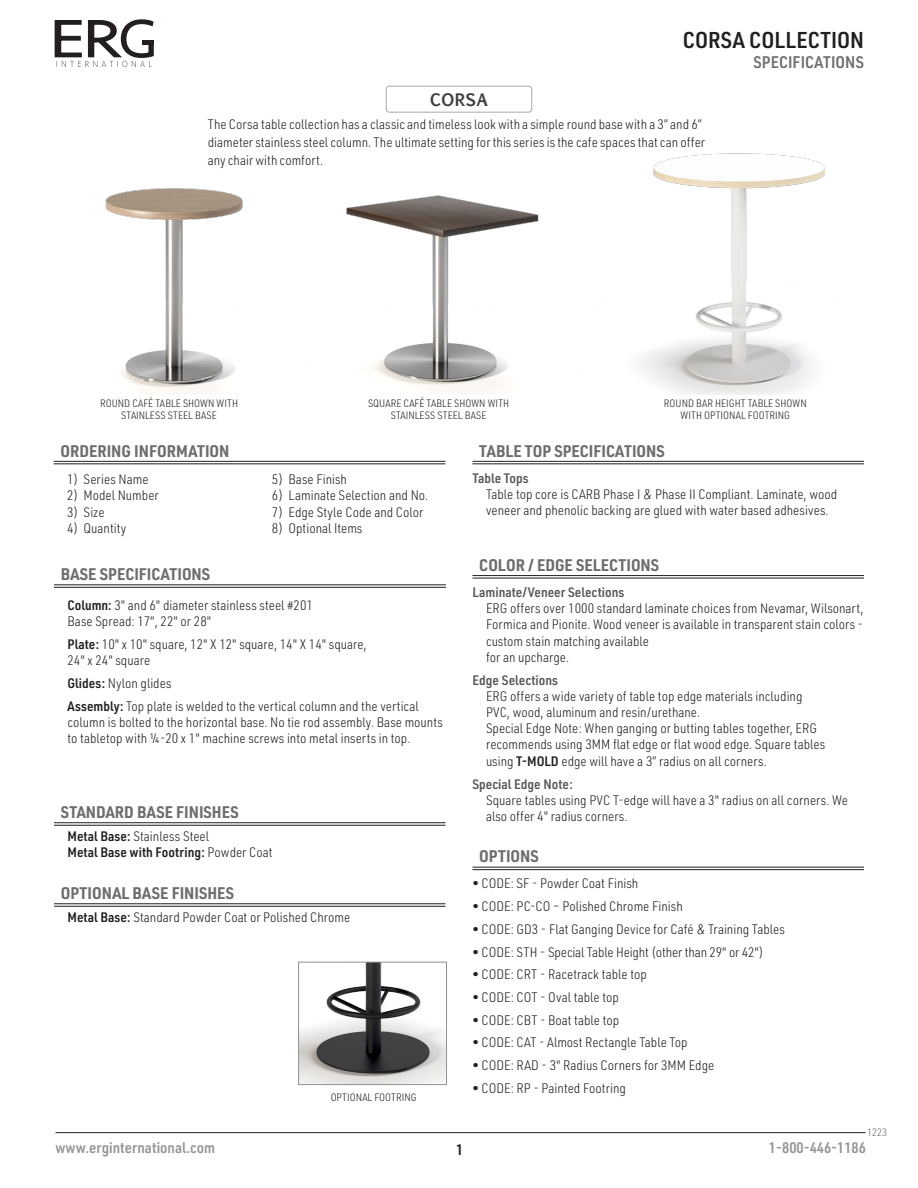
<style>
.page{position:relative;width:918px;height:1188px;background:#fff}
.page>*{position:absolute;margin:0;border:0;box-sizing:border-box;transform-origin:0 0}
.H_RT_PG_HEADER{font:600 22.5px "URWDIN Semi Cond";letter-spacing:.01em;color:#231f20}
.NEW_Subhead_rule_below{font:700 16.5px "URWDIN Semi Cond";color:#6c6d70}
.H_RT_PG_HEADER-2{font:600 16.5px "URWDIN Semi Cond";letter-spacing:.01em;color:#6c6d70}
.HLftPgModelHeader{font:700 16.5px "Euphemia UCAS";letter-spacing:.005em;color:#3e3e3f}
.t1{font:600 15px "URWDIN Semi Cond";color:#939598}
.t2{font:600 15px "URWDIN Semi Cond";color:#231f20}
.New_List_text{font:300 13.5px/16.2px "URWDIN Semi Cond";color:#231f20}
.New_List_-_Hanging_indent{font:300 13.5px/16.2px "URWDIN Semi Cond";color:#231f20}
.New_Option_Bullets{font:300 13.5px "URWDIN Semi Cond";color:#231f20}
.New_Intro_text{font:300 13.5px/18px "URWDIN Semi Cond";color:#231f20}
.New_Subhead_9pt_80{font:600 13.5px "URWDIN Semi Cond";color:#57585a}
.New_List_text-2{font:600 13.5px "URWDIN Semi Cond";color:#231f20}
.NEW_Callout_7_point{font:300 10.5px/12.6px "URWDIN Semi Cond";color:#231f20;text-align:center}
.t3{font:300 10.5px "URWDIN Semi Cond";color:#6c6d70}
.s1{font-weight:600}
.s2{font-weight:300}
</style>
<div class="page">
<hr style="left:56px;top:1132px;width:810px;height:1px;background:#231f20">
<svg style="left:54px;top:19px;width:100px;height:48px"></svg>
<div style="left:143px;top:40px;width:11px;height:5px;background:#231f20"></div>
<img style="left:105px;top:188px;width:138px;height:207px">
<hr style="left:54px;top:585px;width:392px;height:1px;background:#231f20">
<hr style="left:54px;top:587px;width:392px;height:1px;background:#231f20">
<img style="left:346px;top:195px;width:193px;height:200px">
<img style="left:639px;top:153px;width:186px;height:242px">
<div style="left:386px;top:86px;width:146px;height:27px;border:1px solid #a8a9ad;border-radius:3px"></div>
<hr style="left:472px;top:867px;width:392px;height:1px;background:#231f20">
<hr style="left:472px;top:869px;width:392px;height:1px;background:#231f20">
<hr style="left:472px;top:575px;width:392px;height:1px;background:#231f20">
<hr style="left:472px;top:578px;width:392px;height:1px;background:#231f20">
<hr style="left:472px;top:461px;width:392px;height:1px;background:#231f20">
<hr style="left:472px;top:464px;width:392px;height:1px;background:#231f20">
<hr style="left:54px;top:461px;width:391px;height:1px;background:#231f20">
<hr style="left:54px;top:464px;width:391px;height:1px;background:#231f20">
<hr style="left:54px;top:822px;width:392px;height:1px;background:#231f20">
<hr style="left:54px;top:825px;width:392px;height:1px;background:#231f20">
<hr style="left:54px;top:904px;width:392px;height:1px;background:#231f20">
<hr style="left:54px;top:906px;width:392px;height:1px;background:#231f20">
<img style="left:300px;top:964px;width:145px;height:119px">
<div style="left:298px;top:962px;width:149px;height:123px;border:1px solid #919295"></div>
<p class="H_RT_PG_HEADER" style="left:683px;top:25px;width:183px">CORSA COLLECTION</p>
<p class="H_RT_PG_HEADER-2" style="left:754px;top:51px;width:112px">SPECIFICATIONS</p>
<p class="HLftPgModelHeader" style="left:430px;top:87px;width:60px">CORSA</p>
<p class="New_Intro_text" style="left:208px;top:115px;width:499px">The Corsa table collection has a classic and timeless look with a simple round base with a 3” and 6” diameter stainless steel column. The ultimate setting for this series is the cafe spaces that can offer any chair with comfort.</p>
<p class="NEW_Callout_7_point" style="left:100px;top:397px;width:139px">ROUND CAFÉ TABLE SHOWN WITH<br>STAINLESS STEEL BASE</p>
<p class="NEW_Subhead_rule_below" style="left:60px;top:439px;width:171px">ORDERING INFORMATION</p>
<p class="New_List_text" style="left:67px;top:470px;width:83px">1) Series Name</p>
<p class="New_List_text" style="left:67px;top:487px;width:93px">2) Model Number</p>
<p class="New_List_text" style="left:67px;top:503px;width:39px">3) Size</p>
<p class="New_List_text" style="left:67px;top:520px;width:61px">4) Quantity</p>
<p class="NEW_Callout_7_point" style="left:368px;top:397px;width:143px">SQUARE CAFÉ TABLE SHOWN WITH<br>STAINLESS STEEL BASE</p>
<p class="NEW_Callout_7_point" style="left:664px;top:397px;width:144px">ROUND BAR HEIGHT TABLE SHOWN<br>WITH OPTIONAL FOOTRING</p>
<p class="New_List_text" style="left:272px;top:470px;width:77px">5) Base Finish</p>
<p class="New_List_text" style="left:272px;top:487px;width:158px">6) Laminate Selection and No.</p>
<p class="New_List_text" style="left:272px;top:503px;width:153px">7) Edge Style Code and Color</p>
<p class="New_List_text" style="left:272px;top:520px;width:92px">8) Optional Items</p>
<p class="NEW_Subhead_rule_below" style="left:479px;top:439px;width:187px">TABLE TOP SPECIFICATIONS</p>
<p class="New_Subhead_9pt_80" style="left:472px;top:469px;width:58px">Table Tops</p>
<p class="New_List_text" style="left:486px;top:486px;width:353px">Table top core is CARB Phase I &amp; Phase II Compliant. Laminate, wood veneer and phenolic backing are glued with water based adhesives.</p>
<p class="NEW_Subhead_rule_below" style="left:61px;top:563px;width:151px">BASE SPECIFICATIONS</p>
<p class="New_List_-_Hanging_indent" style="left:68px;top:596px;width:247px"><span class="s1">Column:</span> 3" and 6" diameter stainless steel #201</p>
<p class="New_List_-_Hanging_indent" style="left:68px;top:613px;width:145px">Base Spread: 17", 22" or 28"</p>
<p class="New_List_-_Hanging_indent" style="left:68px;top:636px;width:301px"><span class="s1">Plate:</span> 10" x 10" square, 12" X 12" square, 14" X 14" square,<br>24" x 24" square</p>
<p class="New_List_-_Hanging_indent" style="left:68px;top:675px;width:106px"><span class="s1">Glides:</span> Nylon glides</p>
<p class="New_List_-_Hanging_indent" style="left:68px;top:698px;width:377px"><span class="s1">Assembly:</span> Top plate is welded to the vertical column and the vertical column is bolted to the horizontal base. No tie rod assembly. Base mounts to tabletop with ¼-20 x 1" machine screws into metal inserts in top.</p>
<p class="NEW_Subhead_rule_below" style="left:61px;top:801px;width:180px">STANDARD BASE FINISHES</p>
<p class="New_List_text" style="left:68px;top:828px;width:143px"><span class="s1">Metal Base:</span> Stainless Steel</p>
<p class="New_List_text-2" style="left:68px;top:843px;width:207px">Metal Base with Footring: <span class="s2">Powder Coat</span></p>
<p class="NEW_Subhead_rule_below" style="left:61px;top:882px;width:175px">OPTIONAL BASE FINISHES</p>
<p class="New_List_text" style="left:68px;top:909px;width:284px"><span class="s1">Metal Base:</span> Standard Powder Coat or Polished Chrome</p>
<p class="NEW_Callout_7_point" style="left:331px;top:1090px;width:87px">OPTIONAL FOOTRING</p>
<p class="NEW_Subhead_rule_below" style="left:479px;top:554px;width:181px">COLOR / EDGE SELECTIONS</p>
<p class="New_Subhead_9pt_80" style="left:472px;top:583px;width:153px">Laminate/Veneer Selections</p>
<p class="New_List_text" style="left:486px;top:600px;width:379px">ERG offers over 1000 standard laminate choices from Nevamar, Wilsonart, Formica and Pionite. Wood veneer is available in transparent stain colors - custom stain matching available<br>for an upcharge.</p>
<p class="New_Subhead_9pt_80" style="left:472px;top:671px;width:87px">Edge Selections</p>
<p class="New_List_text" style="left:486px;top:688px;width:318px">ERG offers a wide variety of table top edge materials including</p>
<p class="New_List_text" style="left:486px;top:704px;width:216px">PVC, wood, aluminum and resin/urethane.</p>
<p class="New_List_text" style="left:486px;top:720px;width:332px">Special Edge Note: When ganging or butting tables together, ERG</p>
<p class="New_List_text" style="left:486px;top:736px;width:341px">recommends using 3MM flat edge or flat wood edge. Square tables</p>
<p class="New_List_text" style="left:486px;top:752px;width:282px">using <span class="s1">T-MOLD</span> edge will have a 3” radius on all corners.</p>
<p class="New_Subhead_9pt_80" style="left:472px;top:775px;width:102px">Special Edge Note:</p>
<p class="New_List_text" style="left:486px;top:792px;width:364px">Square tables using PVC T-edge will have a 3" radius on all corners. We also offer 4" radius corners.</p>
<p class="NEW_Subhead_rule_below" style="left:479px;top:845px;width:61px">OPTIONS</p>
<p class="New_Option_Bullets" style="left:472px;top:875px;width:167px">• CODE: SF - Powder Coat Finish</p>
<p class="New_Option_Bullets" style="left:472px;top:898px;width:212px">• CODE: PC-CO – Polished Chrome Finish</p>
<p class="New_Option_Bullets" style="left:472px;top:920px;width:314px">• CODE: GD3 - Flat Ganging Device for Café &amp; Training Tables</p>
<p class="New_Option_Bullets" style="left:472px;top:943px;width:293px">• CODE: STH - Special Table Height (other than 29" or 42")</p>
<p class="New_Option_Bullets" style="left:472px;top:966px;width:176px">• CODE: CRT - Racetrack table top</p>
<p class="New_Option_Bullets" style="left:472px;top:988px;width:148px">• CODE: COT - Oval table top</p>
<p class="New_Option_Bullets" style="left:472px;top:1011px;width:148px">• CODE: CBT - Boat table top</p>
<p class="New_Option_Bullets" style="left:472px;top:1034px;width:217px">• CODE: CAT - Almost Rectangle Table Top</p>
<p class="New_Option_Bullets" style="left:472px;top:1056px;width:243px">• CODE: RAD - 3" Radius Corners for 3MM Edge</p>
<p class="New_Option_Bullets" style="left:472px;top:1079px;width:155px">• CODE: RP - Painted Footring</p>
<p class="t3" style="left:867px;top:1125px;width:22px">1223</p>
<p class="t1" style="left:56px;top:1138px;width:161px">www.erginternational.com</p>
<p class="t1" style="left:769px;top:1138px;width:99px">1-800-446-1186</p>
<p class="t2" style="left:456px;top:1139px;width:9px">1</p>
</div>
